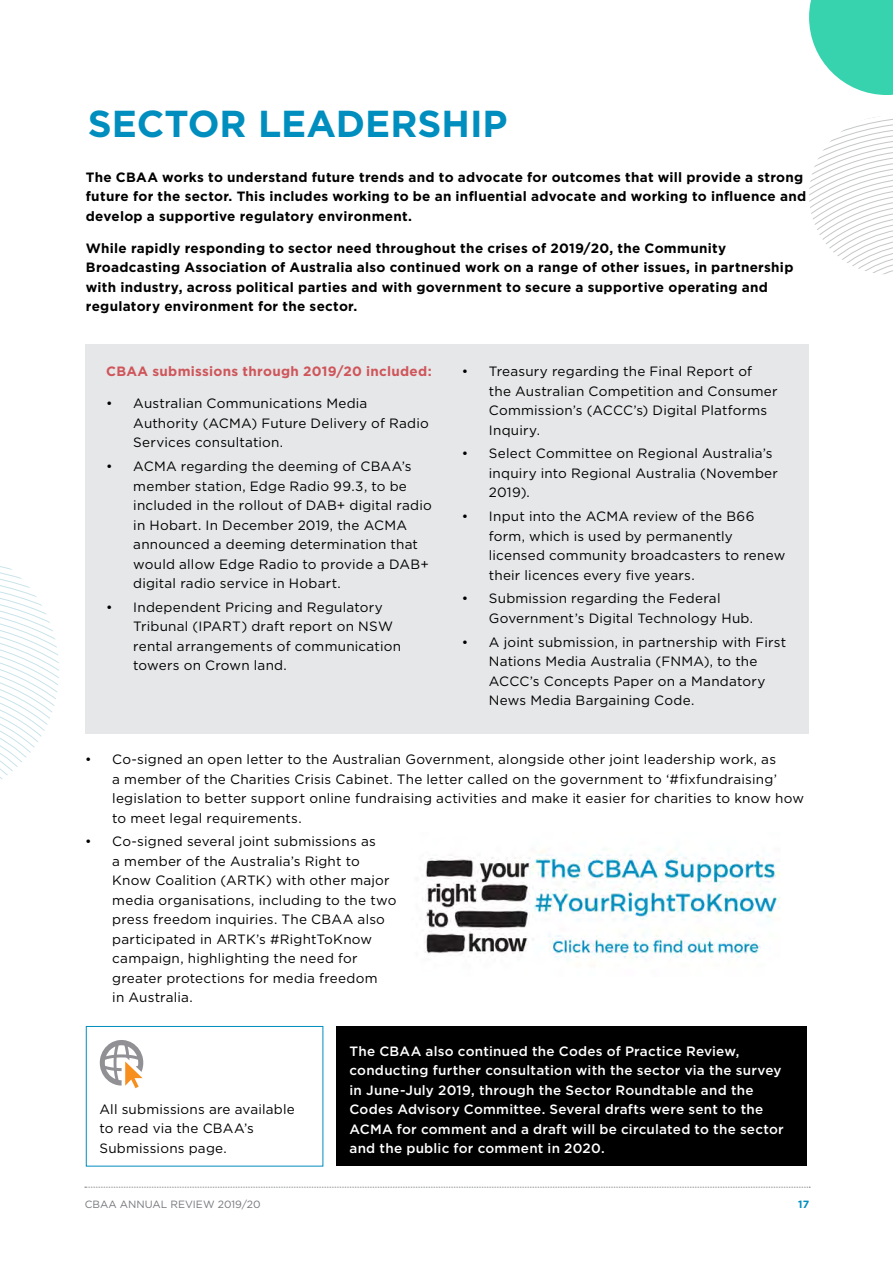
<style>
.page{position:relative;width:893px;height:1263px;background:#fff}
.page>*{position:absolute;margin:0;border:0;box-sizing:border-box;transform-origin:0 0}
.t1{font:700 37.5px "Gotham";color:#008ebe}
.t2{font:13.5px/19.5px "Gotham";letter-spacing:.015em;color:#000}
.t3{font:700 13.5px/19.5px "Gotham";letter-spacing:.02em;color:#000}
.t4{font:500 13.5px/19.5px "Gotham";letter-spacing:.02em;color:#fff}
.t5{font:700 13.5px "Gotham";letter-spacing:.02em;color:#cf555a}
.t6{font:10.5px "Gotham";color:#74777b}
.t7{font:700 10.5px "Gotham";color:#008ebe}
</style>
<div class="page">
<svg style="left:85px;top:1187px;width:725px;height:1px"></svg>
<div style="left:85px;top:344px;width:724px;height:389px;background:#e5e7e8"></div>
<svg style="left:809px;top:117px;width:84px;height:158px"></svg>
<svg style="left:809px;top:0;width:84px;height:95px"></svg>
<svg style="left:0;top:566px;width:59px;height:213px"></svg>
<div style="left:86px;top:1026px;width:237px;height:140px;border:1px solid #008ebe"></div>
<div style="left:337px;top:1026px;width:470px;height:140px;background:#000"></div>
<svg style="left:100px;top:1040px;width:43px;height:48px"></svg>
<img style="left:422px;top:848px;width:359px;height:110px">
<h1 class="t1" style="left:88px;top:99px;width:421px">SECTOR LEADERSHIP</h1>
<p class="t3" style="left:86px;top:167px;width:722px">The CBAA works to understand future trends and to advocate for outcomes that will provide a strong future for the sector. This includes working to be an influential advocate and working to influence and develop a supportive regulatory environment.</p>
<p class="t3" style="left:86px;top:238px;width:709px">While rapidly responding to sector need throughout the crises of 2019/20, the Community Broadcasting Association of Australia also continued work on a range of other issues, in partnership with industry, across political parties and with government to secure a supportive operating and regulatory environment for the sector.</p>
<p class="t5" style="left:106px;top:362px;width:327px">CBAA submissions through 2019/20 included:</p>
<p class="t2" style="left:133px;top:394px;width:297px;text-indent:-27px">• Australian Communications Media<br>Authority (ACMA) Future Delivery of Radio<br>Services consultation.</p>
<p class="t2" style="left:133px;top:456px;width:300px;text-indent:-27px">• ACMA regarding the deeming of CBAA’s member station, Edge Radio 99.3, to be included in the rollout of DAB+ digital radio in Hobart. In December 2019, the ACMA announced a deeming determination that would allow Edge Radio to provide a DAB+ digital radio service in Hobart.</p>
<p class="t2" style="left:133px;top:597px;width:269px;text-indent:-27px">• Independent Pricing and Regulatory Tribunal (IPART) draft report on NSW rental arrangements of communication towers on Crown land.</p>
<p class="t2" style="left:489px;top:361px;width:290px;text-indent:-27px">• Treasury regarding the Final Report of the Australian Competition and Consumer Commission’s (ACCC’s) Digital Platforms Inquiry.</p>
<p class="t2" style="left:489px;top:444px;width:291px;text-indent:-27px">• Select Committee on Regional Australia’s inquiry into Regional Australia (November<br>2019).</p>
<p class="t2" style="left:489px;top:506px;width:298px;text-indent:-27px">• Input into the ACMA review of the B66 form, which is used by permanently licensed community broadcasters to renew their licences every five years.</p>
<p class="t2" style="left:489px;top:588px;width:266px;text-indent:-27px">• Submission regarding the Federal<br>Government’s Digital Technology Hub.</p>
<p class="t2" style="left:489px;top:632px;width:299px;text-indent:-27px">• A joint submission, in partnership with First Nations Media Australia (FNMA), to the ACCC’s Concepts Paper on a Mandatory News Media Bargaining Code.</p>
<p class="t2" style="left:112px;top:749px;width:693px;text-indent:-27px">• Co-signed an open letter to the Australian Government, alongside other joint leadership work, as<br>a member of the Charities Crisis Cabinet. The letter called on the government to ‘#fixfundraising’ legislation to better support online fundraising activities and make it easier for charities to know how to meet legal requirements.</p>
<p class="t2" style="left:112px;top:832px;width:286px;text-indent:-27px">• Co-signed several joint submissions as<br>a member of the Australia’s Right to Know Coalition (ARTK) with other major media organisations, including to the two press freedom inquiries. The CBAA also participated in ARTK’s #RightToKnow campaign, highlighting the need for greater protections for media freedom<br>in Australia.</p>
<p class="t2" style="left:99px;top:1099px;width:197px">All submissions are available to read via the CBAA’s<br>Submissions page.</p>
<p class="t4" style="left:349px;top:1041px;width:436px">The CBAA also continued the Codes of Practice Review, conducting further consultation with the sector via the survey in June-July 2019, through the Sector Roundtable and the Codes Advisory Committee. Several drafts were sent to the ACMA for comment and a draft will be circulated to the sector and the public for comment in 2020.</p>
<p class="t6" style="left:85px;top:1197px;width:177px">CBAA ANNUAL REVIEW 2019/20</p>
<p class="t7" style="left:798px;top:1197px;width:12px">17</p>
</div>
